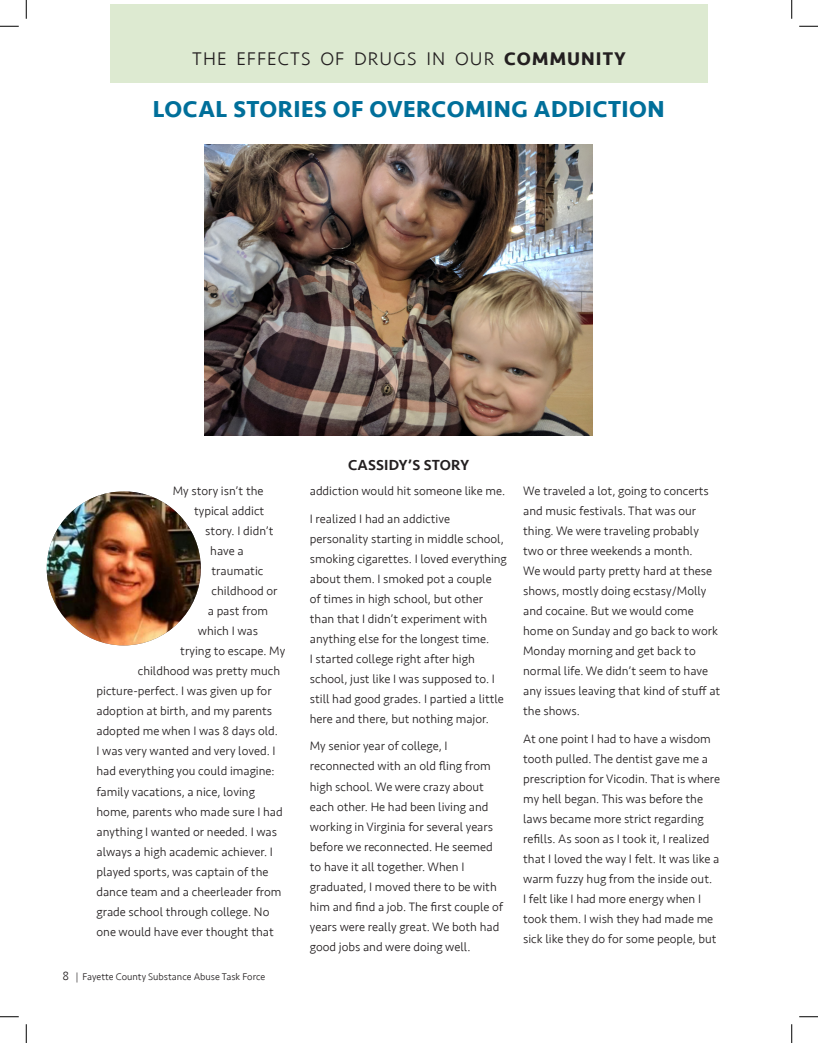
<style>
.page{position:relative;width:818px;height:1043px;background:#fff}
.page>*{position:absolute;margin:0;border:0;box-sizing:border-box;transform-origin:0 0}
.Titles{font:700 23.75px "Seravek";letter-spacing:.02em;color:#006f9a}
.Titles-2{font:300 18.88px "Seravek";letter-spacing:.06em;color:#231f20}
.Subtitles{font:500 15px "Seravek";letter-spacing:.01em;color:#231f20}
.Body{font:300 12.5px/20px "Seravek";color:#231f20}
.t1{font:300 10px "Seravek";color:#231f20}
.s1{font-weight:700}
.s2{font-size:12.5px}
</style>
<div class="page">
<div style="left:110px;top:4px;width:598px;height:78px;background:#ddead1"></div>
<img style="left:205px;top:144px;width:387px;height:291px">
<img style="left:47px;top:491px;width:154px;height:154px;border-radius:77px">
<svg style="left:0;top:25px;width:19px;height:2px"></svg>
<svg style="left:799px;top:25px;width:19px;height:2px"></svg>
<svg style="left:0;top:1016px;width:19px;height:1px"></svg>
<svg style="left:799px;top:1016px;width:19px;height:1px"></svg>
<svg style="left:25px;top:0;width:2px;height:19px"></svg>
<svg style="left:25px;top:1024px;width:2px;height:18px"></svg>
<svg style="left:791px;top:0;width:1px;height:19px"></svg>
<svg style="left:791px;top:1024px;width:1px;height:18px"></svg>
<p class="Titles-2" style="left:192px;top:47px;width:435px">THE EFFECTS OF DRUGS IN OUR <span class="s1">COMMUNITY</span></p>
<p class="Titles" style="left:153px;top:90px;width:513px">LOCAL STORIES OF OVERCOMING ADDICTION</p>
<p class="Body" style="left:173px;top:481px;width:92px">My story isn’t the</p>
<p class="Body" style="left:194px;top:501px;width:72px">typical addict</p>
<p class="Body" style="left:205px;top:521px;width:70px">story. I didn’t</p>
<p class="Body" style="left:210px;top:541px;width:35px">have a</p>
<p class="Body" style="left:211px;top:561px;width:53px">traumatic</p>
<p class="Body" style="left:211px;top:581px;width:67px">childhood or</p>
<p class="Body" style="left:208px;top:601px;width:62px">a past from</p>
<p class="Body" style="left:198px;top:621px;width:62px">which I was</p>
<p class="Body" style="left:180px;top:641px;width:106px">trying to escape. My</p>
<p class="Body" style="left:138px;top:661px;width:144px">childhood was pretty much</p>
<p class="Body" style="left:96px;top:681px;width:177px">picture-perfect. I was given up for</p>
<p class="Body" style="left:96px;top:701px;width:177px">adoption at birth, and my parents</p>
<p class="Body" style="left:96px;top:721px;width:183px">adopted me when I was 8 days old.</p>
<p class="Body" style="left:96px;top:741px;width:180px">I was very wanted and very loved. I</p>
<p class="Body" style="left:96px;top:761px;width:180px">had everything you could imagine:</p>
<p class="Body" style="left:96px;top:781px;width:160px">family vacations, a nice, loving</p>
<p class="Body" style="left:96px;top:801px;width:188px">home, parents who made sure I had</p>
<p class="Body" style="left:96px;top:821px;width:182px">anything I wanted or needed. I was</p>
<p class="Body" style="left:96px;top:841px;width:178px">always a high academic achiever. I</p>
<p class="Body" style="left:96px;top:861px;width:173px">played sports, was captain of the</p>
<p class="Body" style="left:96px;top:881px;width:186px">dance team and a cheerleader from</p>
<p class="Body" style="left:96px;top:901px;width:174px">grade school through college. No</p>
<p class="Body" style="left:96px;top:921px;width:179px">one would have ever thought that</p>
<p class="t1" style="left:62px;top:971px;width:204px"><span class="s2">8</span> | Fayette County Substance Abuse Task Force</p>
<p class="Subtitles" style="left:348px;top:456px;width:122px">CASSIDY’S STORY</p>
<p class="Body" style="left:310px;top:481px;width:197px">addiction would hit someone like me.</p>
<p class="Body" style="left:310px;top:509px;width:198px">I realized I had an addictive personality starting in middle school, smoking cigarettes. I loved everything about them. I smoked pot a couple<br>of times in high school, but other than that I didn’t experiment with anything else for the longest time.<br>I started college right after high school, just like I was supposed to. I still had good grades. I partied a little here and there, but nothing major.</p>
<p class="Body" style="left:310px;top:736px;width:195px">My senior year of college, I reconnected with an old fling from high school. We were crazy about each other. He had been living and working in Virginia for several years before we reconnected. He seemed to have it all together. When I graduated, I moved there to be with him and find a job. The first couple of years were really great. We both had good jobs and were doing well.</p>
<p class="Body" style="left:523px;top:481px;width:198px">We traveled a lot, going to concerts and music festivals. That was our thing. We were traveling probably two or three weekends a month.<br>We would party pretty hard at these shows, mostly doing ecstasy/Molly and cocaine. But we would come home on Sunday and go back to work<br>Monday morning and get back to normal life. We didn’t seem to have any issues leaving that kind of stuff at the shows.</p>
<p class="Body" style="left:523px;top:729px;width:198px">At one point I had to have a wisdom tooth pulled. The dentist gave me a prescription for Vicodin. That is where my hell began. This was before the laws became more strict regarding refills. As soon as I took it, I realized that I loved the way I felt. It was like a warm fuzzy hug from the inside out.<br>I felt like I had more energy when I took them. I wish they had made me sick like they do for some people, but</p>
</div>
